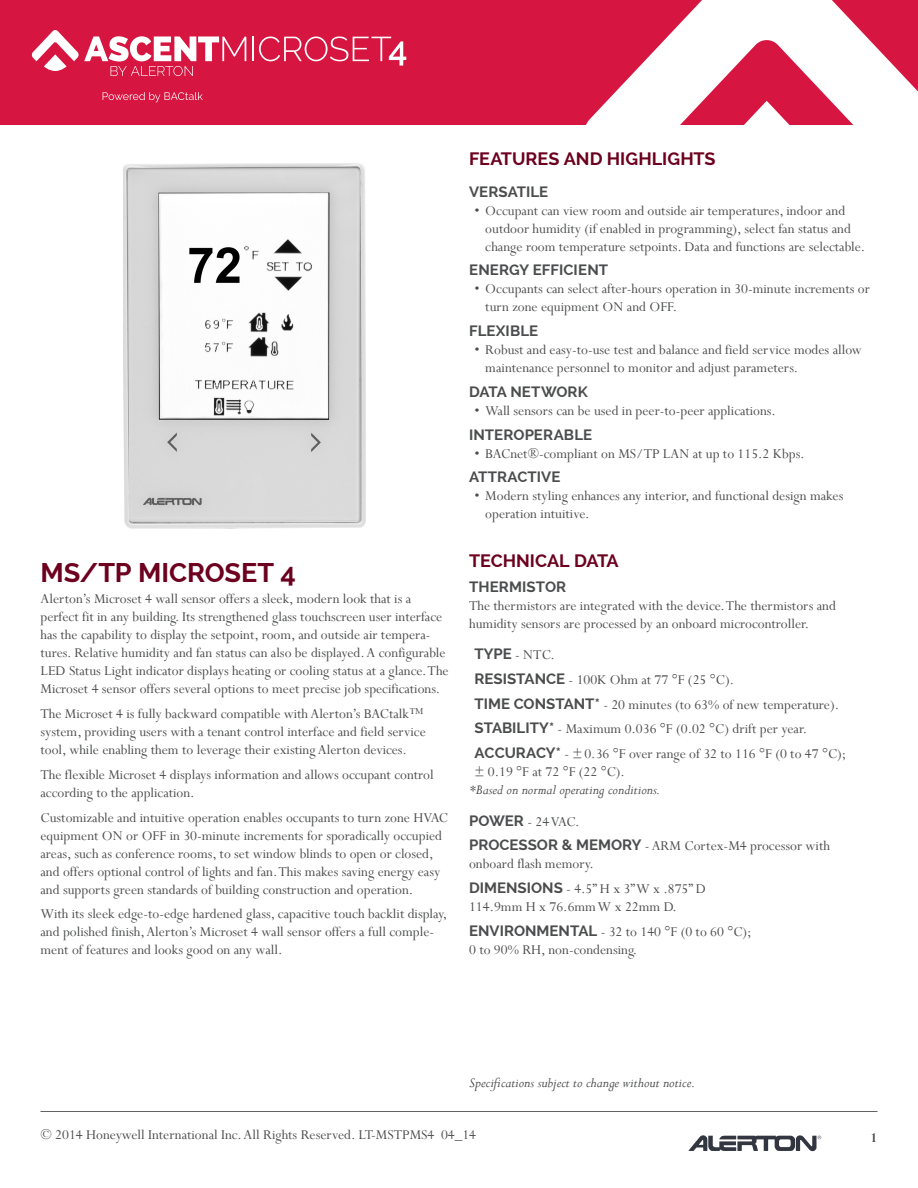
<style>
.page{position:relative;width:918px;height:1188px;background:#fff}
.page>*{position:absolute;margin:0;border:0;box-sizing:border-box;transform-origin:0 0}
.hdr1{font:700 27px "Raleway";color:#6c001e}
.body{font:700 18px "Raleway";letter-spacing:-.005em;color:#6c001e}
.body-2{font:15px/18px "Perpetua";color:#4b4c4d}
.Technical_Data_Body{font:15px/18px "Perpetua";color:#4b4c4d}
.body-3{font:italic 15px "Perpetua";color:#4b4c4d}
.t1{font:700 15px "Raleway";letter-spacing:.005em;color:#4b4c4d}
.body-4{font:700 15px "Perpetua";color:#4b4c4d}
.s1{font-family:"Raleway";font-weight:700}
</style>
<div class="page">
<div style="left:0;top:0;width:918px;height:125px;background:#d61540"></div>
<svg style="left:103px;top:92px;width:100px;height:10px"></svg>
<svg style="left:586px;top:0;width:332px;height:125px;fill:#fff"></svg>
<svg style="left:677px;top:101px;width:179px;height:24px"></svg>
<hr style="left:40px;top:1111px;width:838px;height:1px;background:#636366">
<svg style="left:688px;top:1135px;width:133px;height:16px"></svg>
<svg style="left:32px;top:30px;width:214px;height:46px"></svg>
<svg style="left:253px;top:36px;width:153px;height:30px"></svg>
<img style="left:123px;top:164px;width:243px;height:364px">
<p class="hdr1" style="left:40px;top:557px;width:257px">MS/TP MICROSET 4</p>
<p class="body-2" style="left:40px;top:590px;width:410px">Alerton’s Microset 4 wall sensor offers a sleek, modern look that is a perfect fit in any building. Its strengthened glass touchscreen user interface has the capability to display the setpoint, room, and outside air tempera&shy;tures. Relative humidity and fan status can also be displayed. A configurable LED Status Light indicator displays heating or cooling status at a glance. The Microset 4 sensor offers several options to meet precise job specifications.</p>
<p class="body-2" style="left:40px;top:705px;width:387px">The Microset 4 is fully backward compatible with Alerton’s BACtalk™ system, providing users with a tenant control interface and field service tool, while enabling them to leverage their existing Alerton devices.</p>
<p class="body-2" style="left:40px;top:765px;width:395px">The flexible Microset 4 displays information and allows occupant control according to the application.</p>
<p class="body-2" style="left:40px;top:808px;width:409px">Customizable and intuitive operation enables occupants to turn zone HVAC equipment ON or OFF in 30-minute increments for sporadically occupied areas, such as conference rooms, to set window blinds to open or closed, and offers optional control of lights and fan. This makes saving energy easy and supports green standards of building construction and operation.</p>
<p class="body-2" style="left:40px;top:905px;width:408px">With its sleek edge-to-edge hardened glass, capacitive touch backlit display, and polished finish, Alerton’s Microset 4 wall sensor offers a full comple&shy;ment of features and looks good on any wall.</p>
<p class="body" style="left:469px;top:149px;width:248px">FEATURES AND HIGHLIGHTS</p>
<h3 class="t1" style="left:469px;top:183px;width:81px">VERSATILE</h3>
<p class="body-2" style="left:485px;top:201px;width:381px;text-indent:-11px">• Occupant can view room and outside air temperatures, indoor and outdoor humidity (if enabled in programming), select fan status and change room temperature setpoints. Data and functions are selectable.</p>
<h3 class="t1" style="left:469px;top:262px;width:140px">ENERGY EFFICIENT</h3>
<p class="body-2" style="left:485px;top:280px;width:386px;text-indent:-11px">• Occupants can select after-hours operation in 30-minute increments or turn zone equipment ON and OFF.</p>
<h3 class="t1" style="left:469px;top:322px;width:71px">FLEXIBLE</h3>
<p class="body-2" style="left:485px;top:340px;width:378px;text-indent:-11px">• Robust and easy-to-use test and balance and field service modes allow maintenance personnel to monitor and adjust parameters.</p>
<h3 class="t1" style="left:469px;top:383px;width:120px">DATA NETWORK</h3>
<p class="body-2" style="left:475px;top:401px;width:303px">• Wall sensors can be used in peer-to-peer applications.</p>
<h3 class="t1" style="left:469px;top:426px;width:125px">INTEROPERABLE</h3>
<p class="body-2" style="left:475px;top:444px;width:331px">• BACnet®-compliant on MS/TP LAN at up to 115.2 Kbps.</p>
<h3 class="t1" style="left:469px;top:469px;width:93px">ATTRACTIVE</h3>
<p class="body-2" style="left:485px;top:487px;width:360px;text-indent:-11px">• Modern styling enhances any interior, and functional design makes operation intuitive.</p>
<h2 class="body" style="left:469px;top:550px;width:151px">TECHNICAL DATA</h2>
<h3 class="t1" style="left:469px;top:578px;width:99px">THERMISTOR</h3>
<p class="body-2" style="left:469px;top:596px;width:368px">The thermistors are integrated with the device. The thermistors and humidity sensors are processed by an onboard microcontroller.</p>
<p class="Technical_Data_Body" style="left:475px;top:646px;width:82px"><span class="s1">TYPE</span> - NTC.</p>
<p class="Technical_Data_Body" style="left:475px;top:670px;width:261px"><span class="s1">RESISTANCE</span> - 100K Ohm at 77 °F (25 °C).</p>
<p class="Technical_Data_Body" style="left:475px;top:695px;width:366px"><span class="s1">TIME CONSTANT*</span> - 20 minutes (to 63% of new temperature).</p>
<p class="Technical_Data_Body" style="left:475px;top:720px;width:334px"><span class="s1">STABILITY*</span> - Maximum 0.036 °F (0.02 °C) drift per year.</p>
<p class="Technical_Data_Body" style="left:475px;top:745px;width:373px"><span class="s1">ACCURACY*</span> - ±0.36 °F over range of 32 to 116 °F (0 to 47 °C); ± 0.19 °F at 72 °F (22 °C).</p>
<p class="body-3" style="left:469px;top:780px;width:193px">*Based on normal operating conditions.</p>
<p class="Technical_Data_Body" style="left:469px;top:812px;width:112px"><span class="s1">POWER</span> - 24 VAC.</p>
<p class="Technical_Data_Body" style="left:469px;top:837px;width:362px"><span class="s1">PROCESSOR &amp; MEMORY</span> - ARM Cortex-M4 processor with onboard flash memory.</p>
<p class="Technical_Data_Body" style="left:469px;top:880px;width:238px"><span class="s1">DIMENSIONS</span> - 4.5” H x 3” W x .875” D<br>114.9mm H x 76.6mm W x 22mm D.</p>
<p class="Technical_Data_Body" style="left:469px;top:922px;width:284px"><span class="s1">ENVIRONMENTAL</span> - 32 to 140 °F (0 to 60 °C);<br>0 to 90% RH, non-condensing.</p>
<p class="body-3" style="left:469px;top:1073px;width:228px">Specifications subject to change without notice.</p>
<p class="body-2" style="left:40px;top:1126px;width:437px">© 2014 Honeywell International Inc. All Rights Reserved. LT-MSTPMS4 04_14</p>
<p class="body-4" style="left:871px;top:1129px;width:8px">1</p>
</div>
